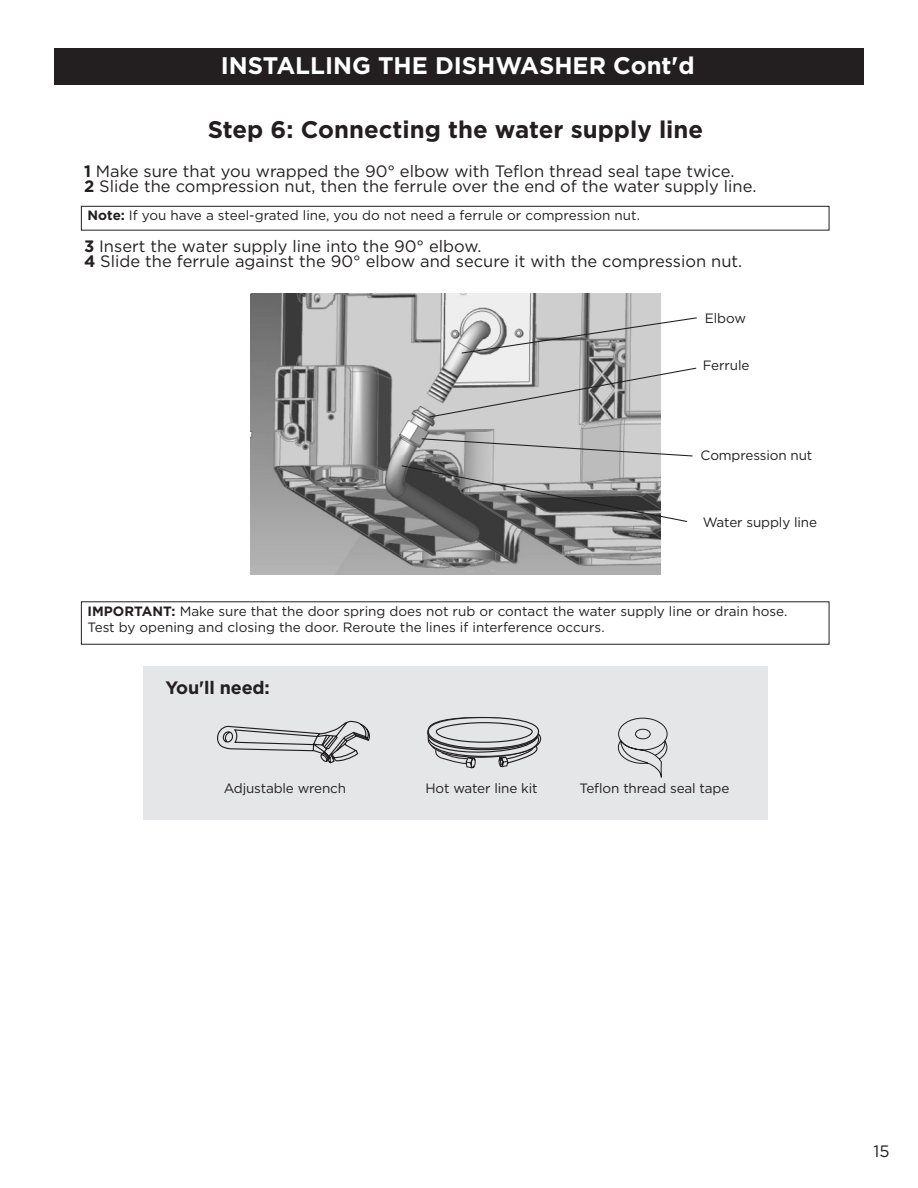
<style>
.page{position:relative;width:918px;height:1188px;background:#fff}
.page>*{position:absolute;margin:0;border:0;box-sizing:border-box;transform-origin:0 0}
.t1{font:700 24px "Gotham";color:#231f20}
.t2{font:700 24px "Gotham";color:#fff}
.t3{font:700 18px "Gotham";letter-spacing:-.01em;color:#231f20}
.t4{font:16.5px "Gotham";color:#231f20}
.t5{font:13.5px "Gotham";color:#231f20}
.s1{font-weight:700}
</style>
<div class="page">
<div style="left:81px;top:206px;width:748px;height:25px;border:1px solid #231f20"></div>
<div style="left:81px;top:601px;width:748px;height:44px;border:1px solid #231f20"></div>
<div style="left:143px;top:666px;width:625px;height:154px;background:#e5e6e8"></div>
<svg style="left:217px;top:720px;width:153px;height:44px"></svg>
<svg style="left:618px;top:717px;width:50px;height:61px"></svg>
<img style="left:250px;top:293px;width:410px;height:281px">
<svg style="left:461px;top:317px;width:236px;height:37px"></svg>
<svg style="left:428px;top:367px;width:269px;height:51px"></svg>
<svg style="left:421px;top:438px;width:272px;height:19px"></svg>
<svg style="left:401px;top:465px;width:287px;height:58px"></svg>
<svg style="left:427px;top:716px;width:114px;height:53px"></svg>
<div style="left:54px;top:48px;width:810px;height:36px;background:#231f20"></div>
<p class="t2" style="left:221px;top:49px;width:475px">INSTALLING THE DISHWASHER Cont'd</p>
<p class="t1" style="left:208px;top:113px;width:497px">Step 6: Connecting the water supply line</p>
<p class="t4" style="left:84px;top:161px;width:652px"><span class="s1">1</span> Make sure that you wrapped the 90° elbow with Teflon thread seal tape twice.</p>
<p class="t4" style="left:84px;top:176px;width:674px"><span class="s1">2</span> Slide the compression nut, then the ferrule over the end of the water supply line.</p>
<p class="t5" style="left:88px;top:207px;width:554px"><span class="s1">Note:</span> If you have a steel-grated line, you do not need a ferrule or compression nut.</p>
<p class="t4" style="left:84px;top:236px;width:399px"><span class="s1">3</span> Insert the water supply line into the 90° elbow.</p>
<p class="t4" style="left:84px;top:251px;width:660px"><span class="s1">4</span> Slide the ferrule against the 90° elbow and secure it with the compression nut.</p>
<p class="t5" style="left:705px;top:309px;width:43px">Elbow</p>
<p class="t5" style="left:703px;top:357px;width:48px">Ferrule</p>
<p class="t5" style="left:701px;top:447px;width:113px">Compression nut</p>
<p class="t5" style="left:703px;top:514px;width:116px">Water supply line</p>
<p class="t5" style="left:88px;top:602px;width:701px"><span class="s1">IMPORTANT:</span> Make sure that the door spring does not rub or contact the water supply line or drain hose.</p>
<p class="t5" style="left:88px;top:619px;width:519px">Test by opening and closing the door. Reroute the lines if interference occurs.</p>
<p class="t3" style="left:166px;top:676px;width:106px">You'll need:</p>
<p class="t5" style="left:224px;top:780px;width:124px">Adjustable wrench</p>
<p class="t5" style="left:425px;top:780px;width:114px">Hot water line kit</p>
<p class="t5" style="left:580px;top:780px;width:151px">Teflon thread seal tape</p>
<p class="t4" style="left:873px;top:1141px;width:18px">15</p>
</div>
